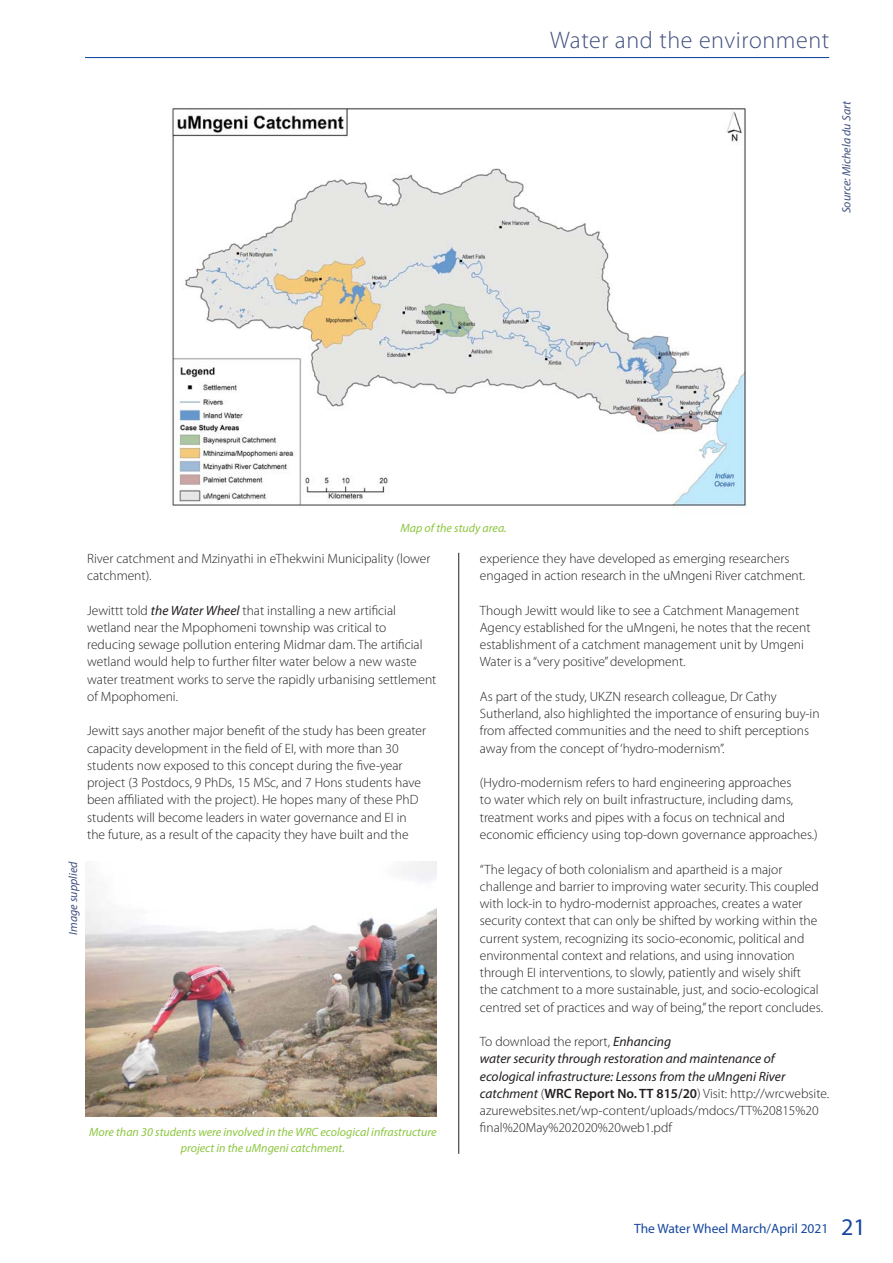
<style>
.page{position:relative;width:893px;height:1263px;background:#fff}
.page>*{position:absolute;margin:0;border:0;box-sizing:border-box;transform-origin:0 0}
.t1{font:300 24px "Myriad Pro";letter-spacing:.025em;color:#415080}
.t2{font:300 13.5px/17.2px "Myriad Pro";color:#231f20}
.t3{font:13.5px "Myriad Pro";color:#17479e}
.t4{font:italic 12px/16.5px "Myriad Pro";color:#8cc63f;text-align:center}
.t5{font:italic 12px "Myriad Pro";color:#415080}
.s1{font-weight:400;font-style:italic}
.s2{font-weight:600}
.s3{font-size:24px}
</style>
<div class="page">
<hr style="left:85px;top:57px;width:744px;height:1px;background:#17479e">
<hr style="left:458px;top:553px;width:1px;height:601px;background:#231f20">
<img style="left:85px;top:861px;width:351px;height:255px">
<img style="left:172px;top:108px;width:574px;height:400px">
<h1 class="t1" style="left:550px;top:31px;width:280px">Water and the environment</h1>
<p class="t5" style="left:842px;top:213px;width:114px;rotate:-90deg">Source: Michela du Sart</p>
<p class="t4" style="left:400px;top:521px;width:108px">Map of the study area.</p>
<p class="t2" style="left:87px;top:551px;width:345px">River catchment and Mzinyathi in eThekwini Municipality (lower catchment).</p>
<p class="t2" style="left:87px;top:603px;width:351px">Jewittt told <span class="s1">the Water Wheel</span> that installing a new artificial wetland near the Mpophomeni township was critical to reducing sewage pollution entering Midmar dam. The artificial wetland would help to further filter water below a new waste water treatment works to serve the rapidly urbanising settlement of Mpophomeni.</p>
<p class="t2" style="left:87px;top:724px;width:340px">Jewitt says another major benefit of the study has been greater capacity development in the field of EI, with more than 30 students now exposed to this concept during the five-year project (3 Postdocs, 9 PhDs, 15 MSc, and 7 Hons students have been affiliated with the project). He hopes many of these PhD students will become leaders in water governance and EI in the future, as a result of the capacity they have built and the</p>
<p class="t5" style="left:68px;top:935px;width:75px;rotate:-90deg">Image supplied</p>
<p class="t4" style="left:89px;top:1124px;width:349px">More than 30 students were involved in the WRC ecological infrastructure project in the uMngeni catchment.</p>
<p class="t2" style="left:480px;top:551px;width:327px">experience they have developed as emerging researchers engaged in action research in the uMngeni River catchment.</p>
<p class="t2" style="left:480px;top:603px;width:332px">Though Jewitt would like to see a Catchment Management Agency established for the uMngeni, he notes that the recent establishment of a catchment management unit by Umgeni Water is a “very positive” development.</p>
<p class="t2" style="left:480px;top:689px;width:341px">As part of the study, UKZN research colleague, Dr Cathy Sutherland, also highlighted the importance of ensuring buy-in from affected communities and the need to shift perceptions away from the concept of ‘hydro-modernism”.</p>
<p class="t2" style="left:480px;top:775px;width:339px">(Hydro-modernism refers to hard engineering approaches<br>to water which rely on built infrastructure, including dams, treatment works and pipes with a focus on technical and economic efficiency using top-down governance approaches.)</p>
<p class="t2" style="left:480px;top:862px;width:345px">“The legacy of both colonialism and apartheid is a major challenge and barrier to improving water security. This coupled with lock-in to hydro-modernist approaches, creates a water security context that can only be shifted by working within the current system, recognizing its socio-economic, political and environmental context and relations, and using innovation through EI interventions, to slowly, patiently and wisely shift<br>the catchment to a more sustainable, just, and socio-ecological centred set of practices and way of being,” the report concludes.</p>
<p class="t2" style="left:480px;top:1034px;width:351px">To download the report, <span class="s1">Enhancing<br>water security through restoration and maintenance of ecological infrastructure: Lessons from the uMngeni River catchment</span> (<span class="s2">WRC Report No. TT 815/20</span>) Visit: http://wrcwebsite. azurewebsites.net/wp-content/uploads/mdocs/TT%20815%20 final%20May%202020%20web1.pdf</p>
<p class="t3" style="left:634px;top:1223px;width:233px">The Water Wheel March/April 2021 <span class="s3">21</span></p>
</div>
